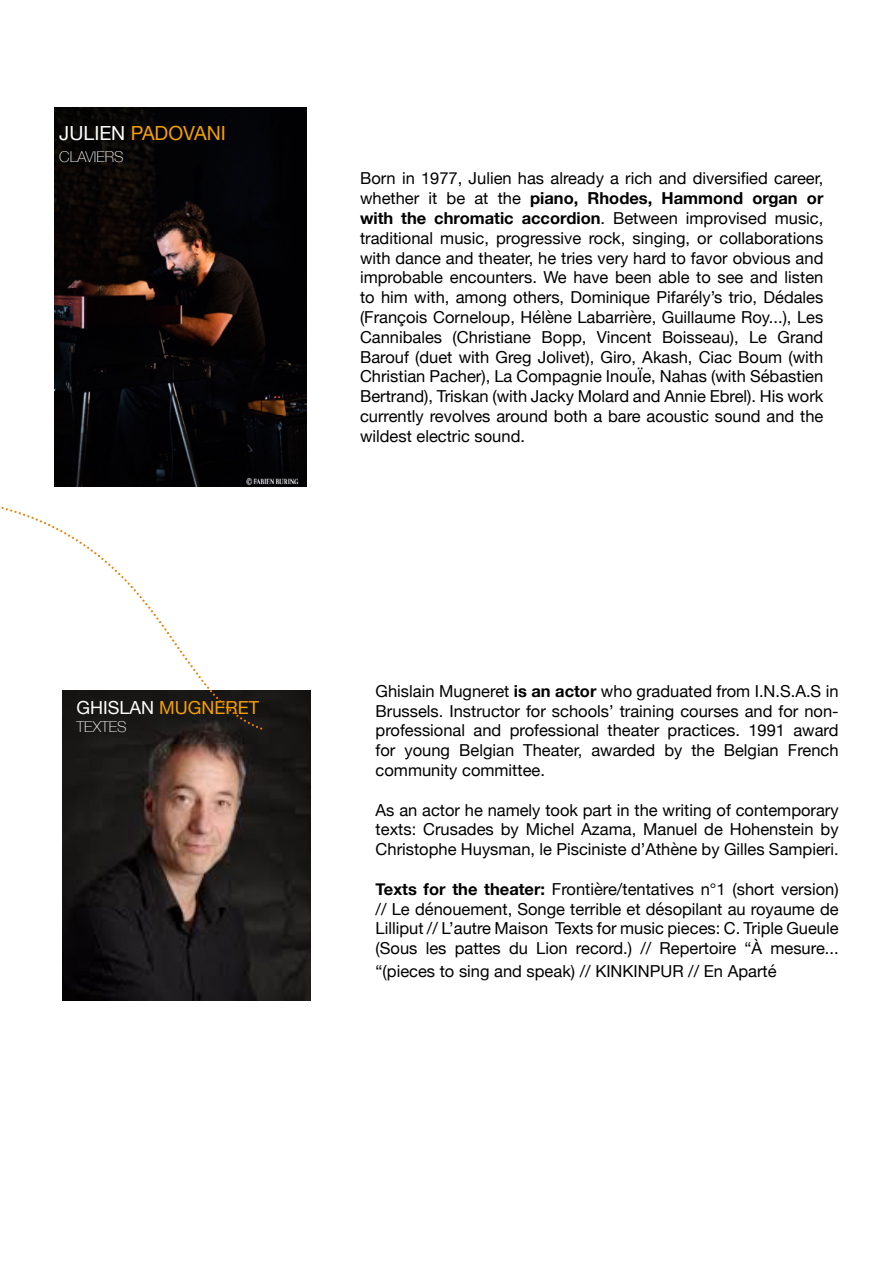
<style>
.page{position:relative;width:893px;height:1263px;background:#fff}
.page>*{position:absolute;margin:0;border:0;box-sizing:border-box;transform-origin:0 0}
.t1{font:19.5px "Helvetica Neue";color:#f6a000}
.t2{font:18px "Helvetica Neue";color:#f6a000}
.t3{font:16.5px/19.8px "Helvetica Neue";color:#000;text-align:justify}
.t4{font:100 15px "Helvetica Neue";color:#fff}
.s1{color:#fff}
.s2{font-weight:700}
</style>
<div class="page">
<img style="left:54px;top:107px;width:253px;height:379px">
<img style="left:63px;top:690px;width:247px;height:310px">
<svg style="left:1px;top:507px;width:262px;height:224px"></svg>
<p class="t1" style="left:59px;top:119px;width:168px"><span class="s1">JULIEN</span> PADOVANI</p>
<p class="t4" style="left:59px;top:145px;width:66px">CLAVIERS</p>
<p class="t2" style="left:77px;top:694px;width:184px"><span class="s1">GHISLAN</span> MUGNERET</p>
<p class="t4" style="left:77px;top:715px;width:52px">TEXTES</p>
<p class="t3" style="left:360px;top:170px;width:465px">Born in 1977, Julien has already a rich and diversified career, whether it be at the <span class="s2">piano, Rhodes, Hammond organ or with the chromatic accordion</span>. Between improvised music, traditional music, progressive rock, singing, or collaborations with dance and theater, he tries very hard to favor obvious and improbable encounters. We have been able to see and listen to him with, among others, Dominique Pifarély’s trio, Dédales (François Corneloup, Hélène Labarrière, Guillaume Roy...), Les Cannibales (Christiane Bopp, Vincent Boisseau), Le Grand Barouf (duet with Greg Jolivet), Giro, Akash, Ciac Boum (with Christian Pacher), La Compagnie InouÏe, Nahas (with Sébastien Bertrand), Triskan (with Jacky Molard and Annie Ebrel). His work currently revolves around both a bare acoustic sound and the wildest electric sound.</p>
<p class="t3" style="left:376px;top:682px;width:465px">Ghislain Mugneret <span class="s2">is an actor</span> who graduated from I.N.S.A.S in Brussels. Instructor for schools’ training courses and for non&shy;professional and professional theater practices. 1991 award for young Belgian Theater, awarded by the Belgian French community committee.</p>
<p class="t3" style="left:376px;top:801px;width:465px">As an actor he namely took part in the writing of contemporary texts: Crusades by Michel Azama, Manuel de Hohenstein by Christophe Huysman, le Pisciniste d’Athène by Gilles Sampieri.</p>
<p class="t3" style="left:376px;top:880px;width:465px"><span class="s2">Texts for the theater:</span> Frontière/tentatives n°1 (short version) // Le dénouement, Songe terrible et désopilant au royaume de Lilliput // L’autre Maison Texts for music pieces: C. Triple Gueule (Sous les pattes du Lion record.) // Repertoire “À mesure...</p>
<p class="t3" style="left:376px;top:962px;width:402px">“(pieces to sing and speak) // KINKINPUR // En Aparté</p>
</div>
